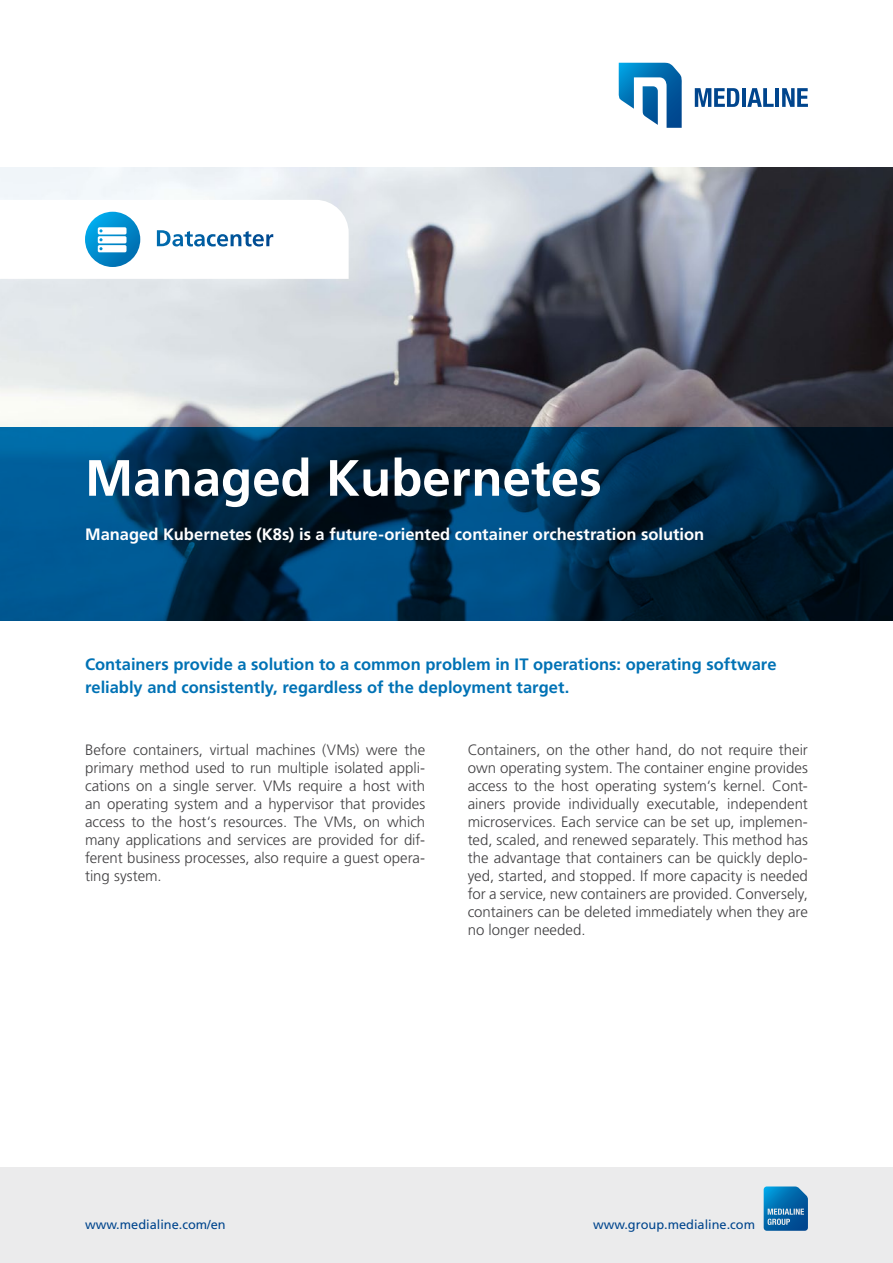
<style>
.page{position:relative;width:893px;height:1263px;background:#fff}
.page>*{position:absolute;margin:0;border:0;box-sizing:border-box;transform-origin:0 0}
.t1{font:700 51px "Frutiger LT Pro";color:#fff}
.t2{font:700 16.5px/22.5px "Frutiger LT Pro";color:#0072b5}
.t3{font:700 16.5px "Frutiger LT Pro";color:#fff}
.t4{font:300 15px/18px "Frutiger LT Pro";color:#414042;text-align:justify}
.t5{font:12.75px "Frutiger LT Pro";color:#00458d}
</style>
<div class="page">
<img style="left:0;top:168px;width:893px;height:259px">
<svg style="left:0;top:427px;width:893px;height:194px;background:#003154"></svg>
<svg style="left:0;top:200px;width:349px;height:79px"></svg>
<div style="left:0;top:1167px;width:893px;height:96px;background:#ebebec"></div>
<svg style="left:695px;top:88px;width:44px;height:19px"></svg>
<hr style="left:742px;top:88px;width:4px;height:19px;background:#00458d">
<svg style="left:747px;top:88px;width:27px;height:19px"></svg>
<hr style="left:775px;top:88px;width:4px;height:19px;background:#00458d">
<svg style="left:782px;top:88px;width:26px;height:19px"></svg>
<svg style="left:618px;top:63px;width:64px;height:65px"></svg>
<svg style="left:764px;top:1186px;width:44px;height:45px;background:#237ab4"></svg>
<h1 class="t1" style="left:85px;top:448px;width:518px">Managed Kubernetes</h1>
<p class="t3" style="left:85px;top:524px;width:621px">Managed Kubernetes (K8s) is a future-oriented container orchestration solution</p>
<p class="t2" style="left:85px;top:653px;width:693px">Containers provide a solution to a common problem in IT operations: operating software reliably and consistently, regardless of the deployment target.</p>
<p class="t4" style="left:85px;top:741px;width:342px">Before containers, virtual machines (VMs) were the primary method used to run multiple isolated appli&shy;cations on a single server. VMs require a host with an operating system and a hypervisor that provides access to the host‘s resources. The VMs, on which many applications and services are provided for dif&shy;ferent business processes, also require a guest opera&shy;ting system.</p>
<p class="t4" style="left:468px;top:740px;width:342px">Containers, on the other hand, do not require their own operating system. The container engine provides access to the host operating system‘s kernel. Cont&shy;ainers provide individually executable, independent microservices. Each service can be set up, implemen&shy;ted, scaled, and renewed separately. This method has the advantage that containers can be quickly deplo&shy;yed, started, and stopped. If more capacity is needed for a service, new containers are provided. Conversely, containers can be deleted immediately when they are no longer needed.</p>
<p class="t5" style="left:85px;top:1216px;width:142px">www.medialine.com/en</p>
<p class="t5" style="left:593px;top:1216px;width:164px">www.group.medialine.com</p>
</div>
